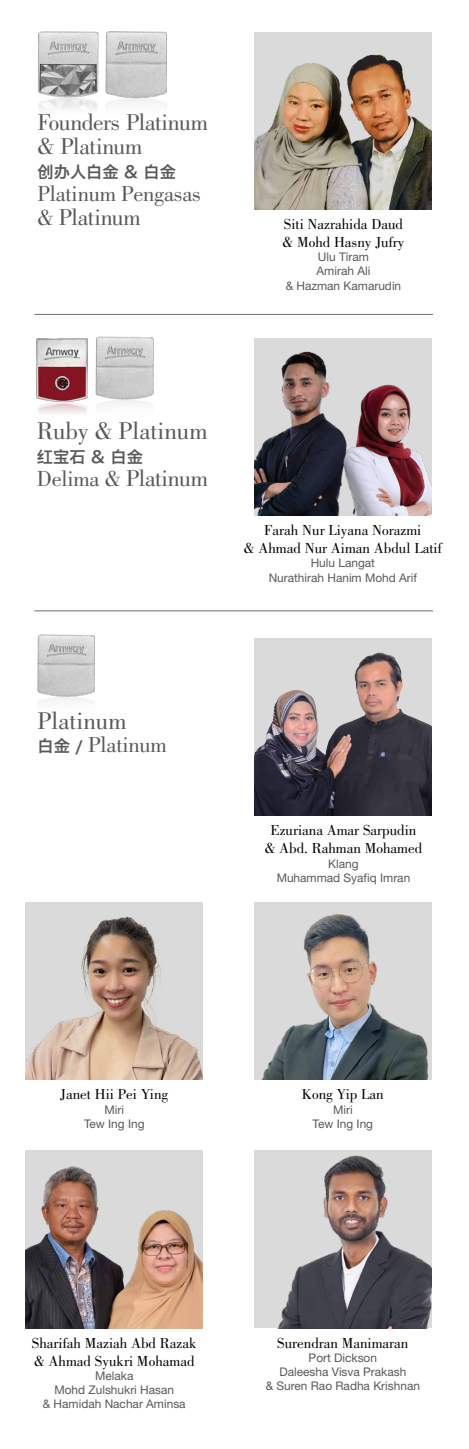
<style>
.page{position:relative;width:469px;height:1449px;background:#fff}
.page>*{position:absolute;margin:0;border:0;box-sizing:border-box;transform-origin:0 0}
.t1{font:25px "Bodoni Std";color:#58595b}
.t2{font:23.75px/23.8px "Bodoni Std";letter-spacing:-.015em;color:#58595b}
.t3{font:22.5px "Bodoni Std";letter-spacing:-.01em;color:#58595b}
.t4{font:16.25px "Hiragino Sans GB W6";color:#58595b}
.t5{font:15px/18px "Bodoni Std";color:#000}
.t6{font:11.88px/14.2px "Helvetica Neue LT Std";color:#58595b;text-align:center}
.s1{font-size:22.5px}
.s2{font-family:"Hiragino Sans GB W6";font-size:16.25px}
.s3{font-family:"Hiragino Sans GB W6";font-size:15px}
</style>
<div class="page">
<img style="left:25px;top:1151px;width:177px;height:177px">
<div style="left:254px;top:638px;width:177px;height:178px;background:#dbdada"></div>
<img style="left:254px;top:652px;width:177px;height:164px">
<img style="left:254px;top:1151px;width:177px;height:177px">
<img style="left:254px;top:902px;width:177px;height:178px">
<img style="left:25px;top:902px;width:177px;height:178px">
<hr style="left:34px;top:314px;width:399px;height:1px;background:#6d6e71">
<hr style="left:34px;top:611px;width:399px;height:1px;background:#6d6e71">
<img style="left:254px;top:338px;width:177px;height:177px">
<img style="left:36px;top:338px;width:42px;height:76px">
<div style="left:254px;top:32px;width:177px;height:177px;background:#dbdada"></div>
<img style="left:254px;top:54px;width:177px;height:155px">
<img style="left:38px;top:31px;width:49px;height:79px">
<img style="left:37px;top:634px;width:58px;height:70px">
<img style="left:78px;top:336px;width:76px;height:78px">
<img style="left:87px;top:31px;width:80px;height:79px">
<h2 class="t2" style="left:38px;top:111px;width:172px">Founders Platinum &amp; Platinum</h2>
<h3 class="t4" style="left:38px;top:161px;width:140px">创办人白金 &amp; 白金</h3>
<h3 class="t3" style="left:38px;top:181px;width:165px">Platinum Pengasas</h3>
<h2 class="t2" style="left:38px;top:206px;width:105px"><span class="s1">&amp;</span> Platinum</h2>
<p class="t5" style="left:282px;top:215px;width:124px">Siti Nazrahida Daud &amp; Mohd Hasny Jufry</p>
<p class="t6" style="left:286px;top:250px;width:117px">Ulu Tiram<br>Amirah Ali<br>&amp; Hazman Kamarudin</p>
<h1 class="t1" style="left:37px;top:417px;width:172px">Ruby &amp; Platinum</h1>
<h3 class="t4" style="left:37px;top:446px;width:108px">红宝石 &amp; 白金</h3>
<h2 class="t2" style="left:37px;top:467px;width:172px"><span class="s1">Delima &amp;</span> Platinum</h2>
<p class="t5" style="left:244px;top:521px;width:199px;text-align:center">Farah Nur Liyana Norazmi<br>&amp; Ahmad Nur Aiman Abdul Latif</p>
<p class="t6" style="left:269px;top:556px;width:150px">Hulu Langat<br>Nurathirah Hanim Mohd Arif</p>
<h1 class="t1" style="left:38px;top:706px;width:90px">Platinum</h1>
<h3 class="t3" style="left:38px;top:732px;width:131px"><span class="s2">白金</span> <span class="s3">/</span> Platinum</h3>
<p class="t5" style="left:265px;top:821px;width:159px;text-align:center">Ezuriana Amar Sarpudin &amp; Abd. Rahman Mohamed</p>
<p class="t6" style="left:277px;top:856px;width:135px">Klang<br>Muhammad Syafiq Imran</p>
<p class="t5" style="left:60px;top:1086px;width:109px">Janet Hii Pei Ying</p>
<p class="t6" style="left:84px;top:1102px;width:62px">Miri<br>Tew Ing Ing</p>
<p class="t5" style="left:302px;top:1086px;width:83px">Kong Yip Lan</p>
<p class="t6" style="left:312px;top:1102px;width:62px">Miri<br>Tew Ing Ing</p>
<p class="t5" style="left:32px;top:1334px;width:166px">Sharifah Maziah Abd Razak &amp; Ahmad Syukri Mohamad</p>
<p class="t6" style="left:43px;top:1368px;width:144px">Melaka<br>Mohd Zulshukri Hasan<br>&amp; Hamidah Nachar Aminsa</p>
<p class="t5" style="left:277px;top:1334px;width:133px">Surendran Manimaran</p>
<p class="t6" style="left:266px;top:1350px;width:156px">Port Dickson<br>Daleesha Visva Prakash<br>&amp; Suren Rao Radha Krishnan</p>
</div>
